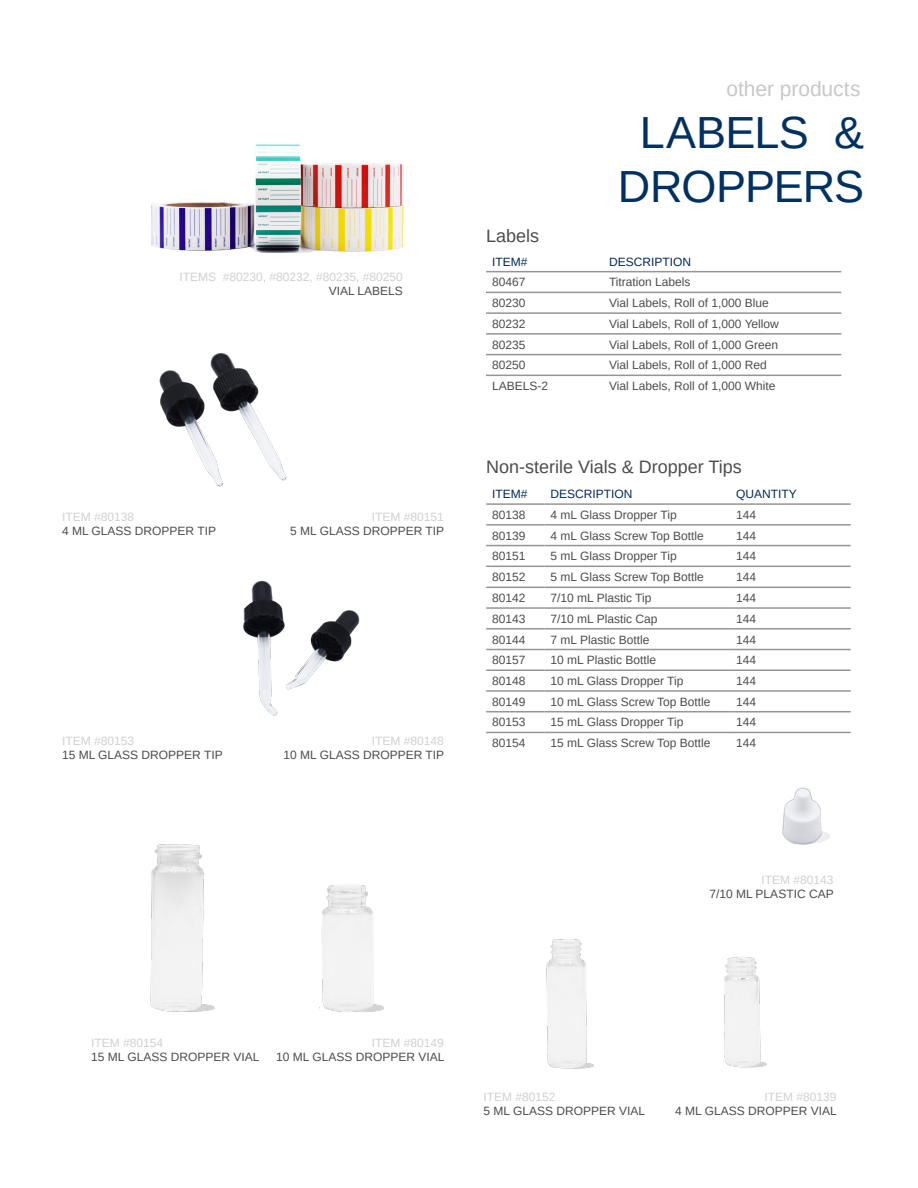
<style>
.page{position:relative;width:918px;height:1188px;background:#fff}
.page>*{position:absolute;margin:0;border:0;box-sizing:border-box;transform-origin:0 0}
.SUB{font:45px/54px "Arimo";letter-spacing:-.015em;color:#003163;text-align:center}
.SUB-2{font:21px "Arimo";color:#c7c8ca}
.t1{font:18px "Arimo";color:#4b4c4d}
.t2{font:12px "Arimo";color:#4b4c4d}
.t3{font:12px "Arimo";color:#cfd0d2}
.t4{font:12px "Arimo";color:#00295c}
</style>
<div class="page">
<hr style="left:486px;top:503px;width:59px;height:2px;background:#939598">
<hr style="left:545px;top:503px;width:185px;height:2px;background:#939598">
<hr style="left:730px;top:503px;width:121px;height:2px;background:#939598">
<hr style="left:486px;top:524px;width:59px;height:2px;background:#939598">
<hr style="left:545px;top:524px;width:185px;height:2px;background:#939598">
<hr style="left:730px;top:524px;width:121px;height:2px;background:#939598">
<hr style="left:486px;top:545px;width:59px;height:1px;background:#939598">
<hr style="left:545px;top:545px;width:185px;height:1px;background:#939598">
<hr style="left:730px;top:545px;width:121px;height:1px;background:#939598">
<hr style="left:486px;top:566px;width:59px;height:1px;background:#939598">
<hr style="left:545px;top:566px;width:185px;height:1px;background:#939598">
<hr style="left:730px;top:566px;width:121px;height:1px;background:#939598">
<hr style="left:486px;top:587px;width:59px;height:1px;background:#939598">
<hr style="left:545px;top:587px;width:185px;height:1px;background:#939598">
<hr style="left:730px;top:587px;width:121px;height:1px;background:#939598">
<hr style="left:486px;top:607px;width:59px;height:2px;background:#939598">
<hr style="left:545px;top:607px;width:185px;height:2px;background:#939598">
<hr style="left:730px;top:607px;width:121px;height:2px;background:#939598">
<hr style="left:486px;top:628px;width:59px;height:2px;background:#939598">
<hr style="left:545px;top:628px;width:185px;height:2px;background:#939598">
<hr style="left:730px;top:628px;width:121px;height:2px;background:#939598">
<hr style="left:486px;top:649px;width:59px;height:1px;background:#939598">
<hr style="left:545px;top:649px;width:185px;height:1px;background:#939598">
<hr style="left:730px;top:649px;width:121px;height:1px;background:#939598">
<hr style="left:486px;top:670px;width:59px;height:1px;background:#939598">
<hr style="left:545px;top:670px;width:185px;height:1px;background:#939598">
<hr style="left:730px;top:670px;width:121px;height:1px;background:#939598">
<hr style="left:486px;top:690px;width:59px;height:2px;background:#939598">
<hr style="left:545px;top:690px;width:185px;height:2px;background:#939598">
<hr style="left:730px;top:690px;width:121px;height:2px;background:#939598">
<hr style="left:486px;top:711px;width:59px;height:1px;background:#939598">
<hr style="left:545px;top:711px;width:185px;height:1px;background:#939598">
<hr style="left:730px;top:711px;width:121px;height:1px;background:#939598">
<hr style="left:486px;top:732px;width:59px;height:1px;background:#939598">
<hr style="left:545px;top:732px;width:185px;height:1px;background:#939598">
<hr style="left:730px;top:732px;width:121px;height:1px;background:#939598">
<hr style="left:486px;top:271px;width:117px;height:1px;background:#939598">
<hr style="left:603px;top:271px;width:238px;height:1px;background:#939598">
<hr style="left:486px;top:292px;width:117px;height:1px;background:#939598">
<hr style="left:603px;top:292px;width:238px;height:1px;background:#939598">
<hr style="left:486px;top:312px;width:117px;height:2px;background:#939598">
<hr style="left:603px;top:312px;width:238px;height:2px;background:#939598">
<hr style="left:486px;top:333px;width:117px;height:2px;background:#939598">
<hr style="left:603px;top:333px;width:238px;height:2px;background:#939598">
<hr style="left:486px;top:354px;width:117px;height:1px;background:#939598">
<hr style="left:603px;top:354px;width:238px;height:1px;background:#939598">
<hr style="left:486px;top:375px;width:117px;height:1px;background:#939598">
<hr style="left:603px;top:375px;width:238px;height:1px;background:#939598">
<img style="left:151px;top:144px;width:253px;height:109px">
<img style="left:782px;top:787px;width:46px;height:58px">
<img style="left:243px;top:580px;width:117px;height:136px">
<img style="left:159px;top:353px;width:128px;height:134px">
<img style="left:150px;top:844px;width:65px;height:168px">
<img style="left:321px;top:884px;width:63px;height:128px">
<img style="left:546px;top:939px;width:48px;height:130px">
<img style="left:724px;top:956px;width:43px;height:112px">
<p class="t3" style="left:179px;top:269px;width:225px">ITEMS #80230, #80232, #80235, #80250</p>
<p class="t2" style="left:329px;top:283px;width:76px">VIAL LABELS</p>
<p class="t3" style="left:62px;top:509px;width:74px">ITEM #80138</p>
<p class="t2" style="left:62px;top:523px;width:156px">4 ML GLASS DROPPER TIP</p>
<p class="t3" style="left:372px;top:509px;width:74px">ITEM #80151</p>
<p class="t2" style="left:290px;top:523px;width:156px">5 ML GLASS DROPPER TIP</p>
<p class="t3" style="left:62px;top:733px;width:74px">ITEM #80153</p>
<p class="t2" style="left:62px;top:748px;width:162px">15 ML GLASS DROPPER TIP</p>
<p class="t3" style="left:372px;top:733px;width:74px">ITEM #80148</p>
<p class="t2" style="left:283px;top:748px;width:162px">10 ML GLASS DROPPER TIP</p>
<p class="SUB-2" style="left:727px;top:75px;width:135px">other products</p>
<p class="SUB" style="left:618px;top:106px;width:248px">LABELS &amp;<br>DROPPERS</p>
<p class="t1" style="left:486px;top:224px;width:55px">Labels</p>
<p class="t4" style="left:492px;top:254px;width:37px">ITEM#</p>
<p class="t4" style="left:609px;top:254px;width:84px">DESCRIPTION</p>
<p class="t2" style="left:492px;top:275px;width:35px">80467</p>
<p class="t2" style="left:609px;top:275px;width:83px">Titration Labels</p>
<p class="t2" style="left:492px;top:295px;width:35px">80230</p>
<p class="t2" style="left:609px;top:295px;width:161px">Vial Labels, Roll of 1,000 Blue</p>
<p class="t2" style="left:492px;top:316px;width:35px">80232</p>
<p class="t2" style="left:609px;top:316px;width:171px">Vial Labels, Roll of 1,000 Yellow</p>
<p class="t2" style="left:492px;top:337px;width:35px">80235</p>
<p class="t2" style="left:609px;top:337px;width:171px">Vial Labels, Roll of 1,000 Green</p>
<p class="t2" style="left:492px;top:358px;width:35px">80250</p>
<p class="t2" style="left:609px;top:358px;width:159px">Vial Labels, Roll of 1,000 Red</p>
<p class="t2" style="left:492px;top:378px;width:58px">LABELS-2</p>
<p class="t2" style="left:609px;top:378px;width:168px">Vial Labels, Roll of 1,000 White</p>
<p class="t1" style="left:486px;top:455px;width:257px">Non-sterile Vials &amp; Dropper Tips</p>
<p class="t4" style="left:492px;top:486px;width:37px">ITEM#</p>
<p class="t4" style="left:551px;top:486px;width:84px">DESCRIPTION</p>
<p class="t4" style="left:736px;top:486px;width:62px">QUANTITY</p>
<p class="t2" style="left:492px;top:507px;width:35px">80138</p>
<p class="t2" style="left:551px;top:507px;width:128px">4 mL Glass Dropper Tip</p>
<p class="t2" style="left:736px;top:507px;width:22px">144</p>
<p class="t2" style="left:492px;top:528px;width:35px">80139</p>
<p class="t2" style="left:551px;top:528px;width:155px">4 mL Glass Screw Top Bottle</p>
<p class="t2" style="left:736px;top:528px;width:22px">144</p>
<p class="t2" style="left:492px;top:549px;width:35px">80151</p>
<p class="t2" style="left:551px;top:549px;width:128px">5 mL Glass Dropper Tip</p>
<p class="t2" style="left:736px;top:549px;width:22px">144</p>
<p class="t2" style="left:492px;top:569px;width:35px">80152</p>
<p class="t2" style="left:551px;top:569px;width:155px">5 mL Glass Screw Top Bottle</p>
<p class="t2" style="left:736px;top:569px;width:22px">144</p>
<p class="t2" style="left:492px;top:590px;width:35px">80142</p>
<p class="t2" style="left:551px;top:590px;width:102px">7/10 mL Plastic Tip</p>
<p class="t2" style="left:736px;top:590px;width:22px">144</p>
<p class="t2" style="left:492px;top:611px;width:35px">80143</p>
<p class="t2" style="left:551px;top:611px;width:108px">7/10 mL Plastic Cap</p>
<p class="t2" style="left:736px;top:611px;width:22px">144</p>
<p class="t2" style="left:492px;top:632px;width:35px">80144</p>
<p class="t2" style="left:551px;top:632px;width:100px">7 mL Plastic Bottle</p>
<p class="t2" style="left:736px;top:632px;width:22px">144</p>
<p class="t2" style="left:492px;top:652px;width:35px">80157</p>
<p class="t2" style="left:551px;top:652px;width:107px">10 mL Plastic Bottle</p>
<p class="t2" style="left:736px;top:652px;width:22px">144</p>
<p class="t2" style="left:492px;top:673px;width:35px">80148</p>
<p class="t2" style="left:551px;top:673px;width:134px">10 mL Glass Dropper Tip</p>
<p class="t2" style="left:736px;top:673px;width:22px">144</p>
<p class="t2" style="left:492px;top:694px;width:35px">80149</p>
<p class="t2" style="left:551px;top:694px;width:162px">10 mL Glass Screw Top Bottle</p>
<p class="t2" style="left:736px;top:694px;width:22px">144</p>
<p class="t2" style="left:492px;top:715px;width:35px">80153</p>
<p class="t2" style="left:551px;top:715px;width:134px">15 mL Glass Dropper Tip</p>
<p class="t2" style="left:736px;top:715px;width:22px">144</p>
<p class="t2" style="left:492px;top:735px;width:35px">80154</p>
<p class="t2" style="left:551px;top:735px;width:162px">15 mL Glass Screw Top Bottle</p>
<p class="t2" style="left:736px;top:735px;width:22px">144</p>
<p class="t3" style="left:761px;top:872px;width:74px">ITEM #80143</p>
<p class="t2" style="left:709px;top:886px;width:126px">7/10 ML PLASTIC CAP</p>
<p class="t3" style="left:91px;top:1035px;width:74px">ITEM #80154</p>
<p class="t2" style="left:91px;top:1049px;width:170px">15 ML GLASS DROPPER VIAL</p>
<p class="t3" style="left:372px;top:1035px;width:74px">ITEM #80149</p>
<p class="t2" style="left:276px;top:1049px;width:170px">10 ML GLASS DROPPER VIAL</p>
<p class="t3" style="left:484px;top:1089px;width:74px">ITEM #80152</p>
<p class="t2" style="left:484px;top:1103px;width:163px">5 ML GLASS DROPPER VIAL</p>
<p class="t3" style="left:764px;top:1089px;width:74px">ITEM #80139</p>
<p class="t2" style="left:675px;top:1103px;width:163px">4 ML GLASS DROPPER VIAL</p>
</div>
